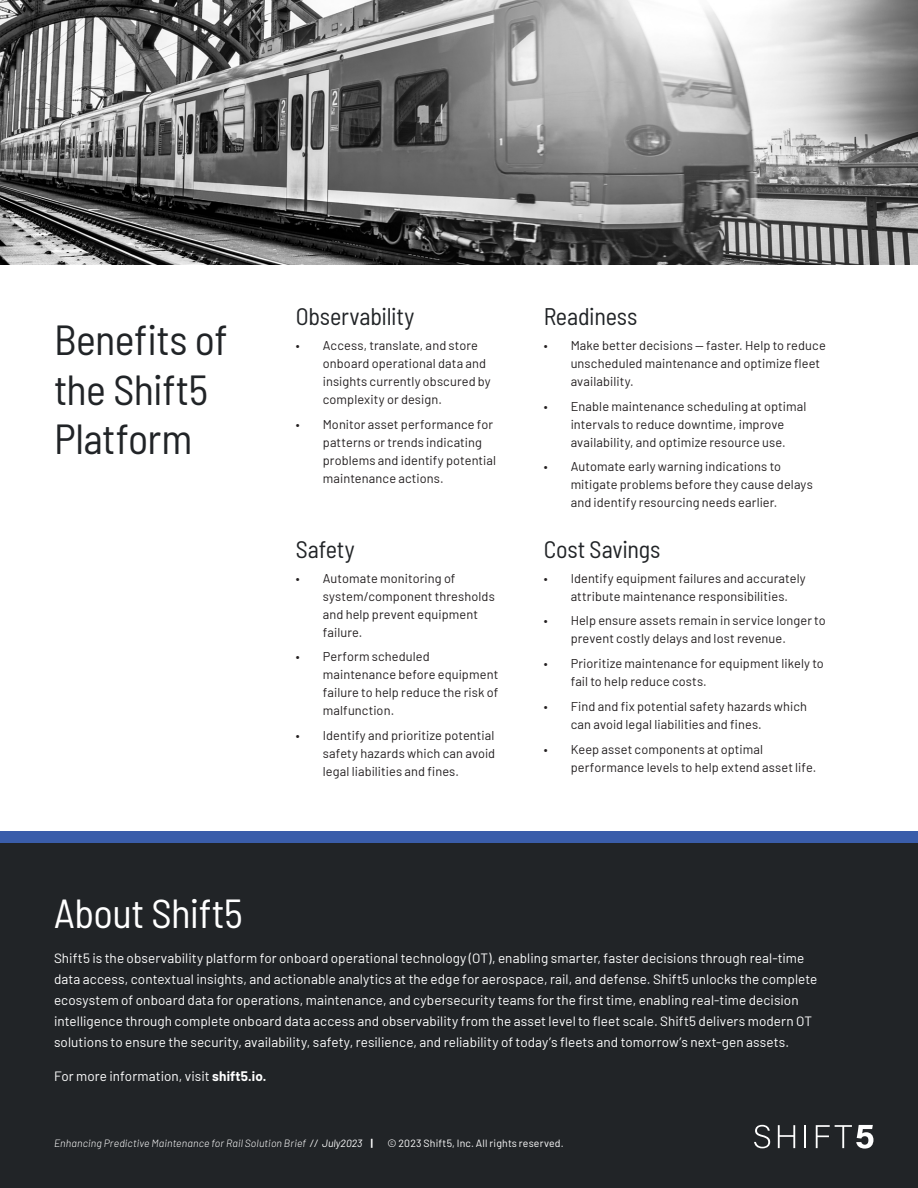
<style>
.page{position:relative;width:918px;height:1188px;background:#fff}
.page>*{position:absolute;margin:0;border:0;box-sizing:border-box;transform-origin:0 0}
.Body_Copy-_Dark_Back{font:semi-condensed 42px/49.5px "Barlow";letter-spacing:-.015em;color:#212427}
.t1{font:semi-condensed 40.5px "Barlow";letter-spacing:-.015em;color:#fff}
.Body_Copy-_Dark_Back-2{font:semi-condensed 24px "Barlow";letter-spacing:-.01em;color:#212427}
.t2{font:13.5px/21px "Barlow";letter-spacing:.005em;color:#fff}
.t3{font:12.75px/18px "Barlow";letter-spacing:.01em;color:#231f20}
.t4{font:italic 300 10.5px "Barlow";letter-spacing:.015em;color:#fff}
.t5{font:10.5px "Barlow";letter-spacing:.015em;color:#fff}
.s1{font-weight:700}
.s2{font-weight:400}
.s3{font-weight:700;font-style:normal}
</style>
<div class="page">
<div style="left:0;top:843px;width:918px;height:345px;background:#212427"></div>
<div style="left:0;top:831px;width:918px;height:12px;background:#3a5daa"></div>
<svg style="left:754px;top:1125px;width:16px;height:23px"></svg>
<svg style="left:778px;top:1125px;width:17px;height:23px"></svg>
<svg style="left:805px;top:1125px;width:1px;height:23px"></svg>
<svg style="left:816px;top:1125px;width:57px;height:24px"></svg>
<img style="left:0;top:0;width:918px;height:265px">
<p class="Body_Copy-_Dark_Back" style="left:54px;top:312px;width:175px">Benefits of the Shift5<br>Platform</p>
<p class="Body_Copy-_Dark_Back-2" style="left:296px;top:299px;width:120px">Observability</p>
<p class="t3" style="left:323px;top:335px;width:170px;text-indent:-27px">• Access, translate, and store onboard operational data and insights currently obscured by complexity or design.</p>
<p class="t3" style="left:323px;top:414px;width:175px;text-indent:-27px">• Monitor asset performance for patterns or trends indicating problems and identify potential maintenance actions.</p>
<p class="Body_Copy-_Dark_Back-2" style="left:296px;top:532px;width:61px">Safety</p>
<p class="t3" style="left:323px;top:568px;width:174px;text-indent:-27px">• Automate monitoring of system/component thresholds and help prevent equipment failure.</p>
<p class="t3" style="left:323px;top:647px;width:177px;text-indent:-27px">• Perform scheduled maintenance before equipment failure to help reduce the risk of malfunction.</p>
<p class="t3" style="left:323px;top:726px;width:174px;text-align:justify;text-indent:-27px">• Identify and prioritize potential safety hazards which can avoid legal liabilities and fines.</p>
<p class="Body_Copy-_Dark_Back-2" style="left:544px;top:299px;width:95px">Readiness</p>
<p class="t3" style="left:571px;top:335px;width:257px;text-indent:-27px">• Make better decisions — faster. Help to reduce unscheduled maintenance and optimize fleet availability.</p>
<p class="t3" style="left:544px;top:396px;width:264px;text-align:center">• Enable maintenance scheduling at optimal intervals to reduce downtime, improve availability, and optimize resource use.</p>
<p class="t3" style="left:571px;top:457px;width:244px;text-indent:-27px">• Automate early warning indications to mitigate problems before they cause delays and identify resourcing needs earlier.</p>
<p class="Body_Copy-_Dark_Back-2" style="left:544px;top:532px;width:118px">Cost Savings</p>
<p class="t3" style="left:571px;top:568px;width:237px;text-indent:-27px">• Identify equipment failures and accurately attribute maintenance responsibilities.</p>
<p class="t3" style="left:571px;top:611px;width:257px;text-indent:-27px">• Help ensure assets remain in service longer to prevent costly delays and lost revenue.</p>
<p class="t3" style="left:571px;top:654px;width:255px;text-indent:-27px">• Prioritize maintenance for equipment likely to fail to help reduce costs.</p>
<p class="t3" style="left:571px;top:696px;width:238px;text-indent:-27px">• Find and fix potential safety hazards which can avoid legal liabilities and fines.</p>
<p class="t3" style="left:571px;top:739px;width:247px;text-indent:-27px">• Keep asset components at optimal performance levels to help extend asset life.</p>
<h4 class="t1" style="left:54px;top:885px;width:190px">About Shift5</h4>
<h4 class="t2" style="left:54px;top:946px;width:765px">Shift5 is the observability platform for onboard operational technology (OT), enabling smarter, faster decisions through real-time data access, contextual insights, and actionable analytics at the edge for aerospace, rail, and defense. Shift5 unlocks the complete ecosystem of onboard data for operations, maintenance, and cybersecurity teams for the first time, enabling real-time decision intelligence through complete onboard data access and observability from the asset level to fleet scale. Shift5 delivers modern OT solutions to ensure the security, availability, safety, resilience, and reliability of today’s fleets and tomorrow’s next-gen assets.</h4>
<h4 class="t2" style="left:54px;top:1065px;width:214px">For more information, visit <span class="s1">shift5.io.</span></h4>
<p class="t4" style="left:54px;top:1135px;width:320px">Enhancing Predictive Maintenance for Rail Solution Brief <span class="s2">// July2023</span> <span class="s3">|</span></p>
<p class="t5" style="left:387px;top:1135px;width:178px">© 2023 Shift5, Inc. All rights reserved.</p>
</div>
